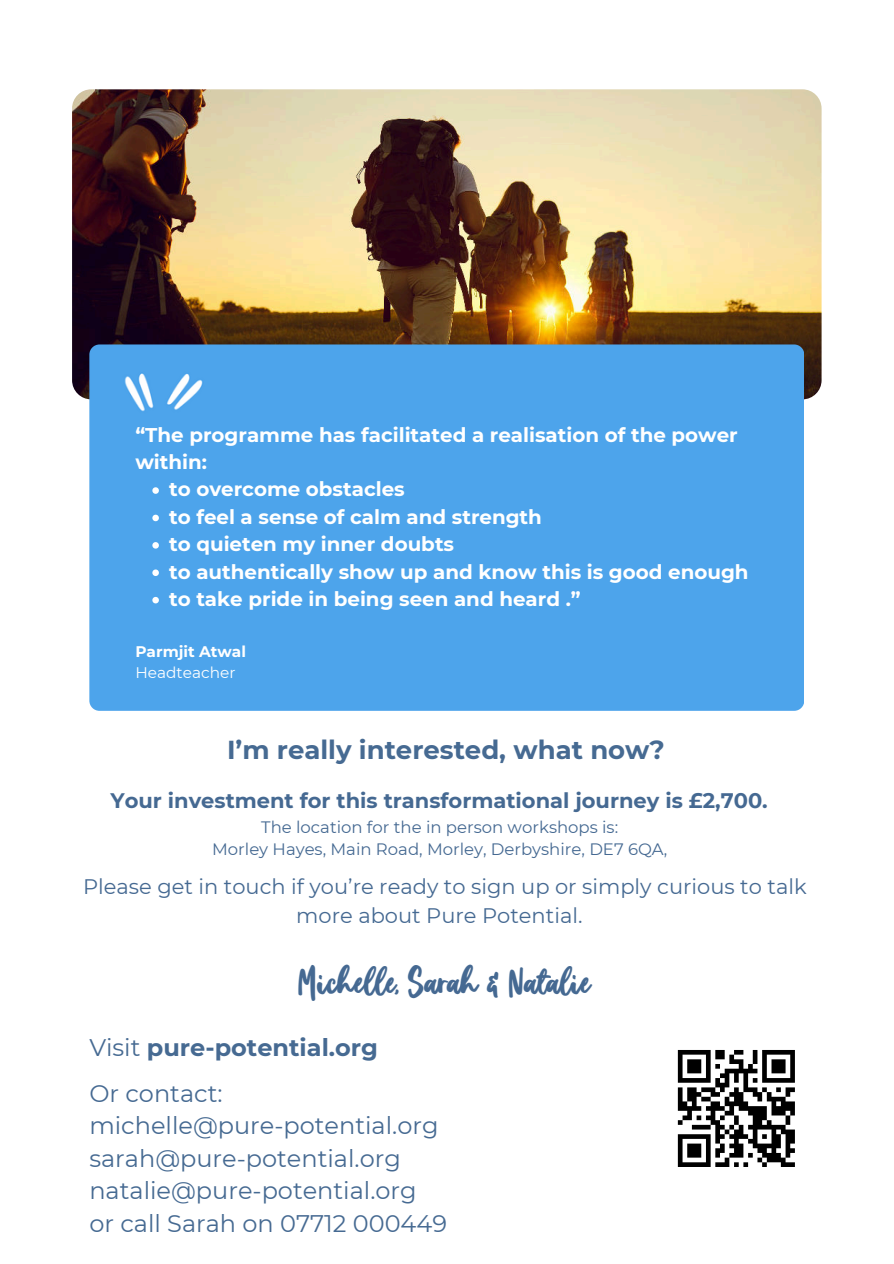
<style>
.page{position:relative;width:894px;height:1264px;background:#fff}
.page>*{position:absolute;margin:0;border:0;box-sizing:border-box;transform-origin:0 0}
.t1{font:31.5px "Homeday";color:#456992}
.t2{font:700 25.95px "Montserrat";color:#466a92}
.t3{font:24px/32.7px "Montserrat";color:#466a92}
.t4{font:700 24px "Montserrat";color:#466a92}
.t5{font:21px/29.2px "Montserrat";color:#456992;text-align:center}
.t6{font:700 21px "Montserrat";color:#456992}
.t7{font:700 19.8px "Montserrat";color:#fff}
.t8{font:16.5px/22.5px "Montserrat";color:#456992;text-align:center}
.t9{font:700 15.3px "Montserrat";color:#fff}
.t10{font:15.3px "Montserrat";color:#fff}
.s1{font-weight:400;font-size:37.2px;color:#fff}
.s2{font-weight:400}
</style>
<div class="page">
<img style="left:72px;top:89px;width:749px;height:310px;border-radius:19px">
<div style="left:89px;top:344px;width:714px;height:366px;background:#4da4eb;border-radius:10px"></div>
<img style="left:124px;top:373px;width:79px;height:38px">
<svg style="left:677px;top:1050px;width:117px;height:116px"></svg>
<svg style="left:780px;top:1162px;width:14px;height:4px"></svg>
<svg style="left:152px;top:487px;width:7px;height:7px"></svg>
<svg style="left:152px;top:514px;width:7px;height:7px"></svg>
<svg style="left:152px;top:542px;width:7px;height:6px"></svg>
<svg style="left:152px;top:569px;width:7px;height:7px"></svg>
<svg style="left:152px;top:597px;width:7px;height:6px"></svg>
<p class="t7" style="left:135px;top:420px;width:603px">“The programme has facilitated a realisation of the power</p>
<p class="t7" style="left:135px;top:448px;width:73px">within:</p>
<p class="t7" style="left:169px;top:475px;width:237px">to overcome obstacles</p>
<p class="t7" style="left:169px;top:502px;width:374px">to feel a sense of calm and strength</p>
<p class="t7" style="left:169px;top:530px;width:286px">to quieten my inner doubts</p>
<p class="t7" style="left:169px;top:557px;width:580px">to authentically show up and know this is good enough</p>
<p class="t7" style="left:169px;top:584px;width:413px">to take pride in being seen and heard .”</p>
<p class="t9" style="left:135px;top:640px;width:112px">Parmjit Atwal</p>
<p class="t10" style="left:135px;top:662px;width:102px">Headteacher</p>
<h2 class="t2" style="left:227px;top:731px;width:439px">I’m really interested, what now?</h2>
<p class="t6" style="left:110px;top:785px;width:658px">Your investment for this transformational journey is £2,700.</p>
<p class="t8" style="left:212px;top:815px;width:456px">The location for the in person workshops is:<br>Morley Hayes, Main Road, Morley, Derbyshire, DE7 6QA,</p>
<p class="t5" style="left:83px;top:871px;width:724px">Please get in touch if you’re ready to sign up or simply curious to talk more about Pure Potential.</p>
<h1 class="t1" style="left:299px;top:955px;width:292px">Michelle, Sarah &amp; Natalie</h1>
<p class="t4" style="left:-2px;top:1029px;width:381px"><span class="s1">more?</span><span class="s2">Visit</span> pure-potential.org</p>
<p class="t3" style="left:89px;top:1075px;width:359px">Or contact: michelle@pure-potential.org sarah@pure-potential.org natalie@pure-potential.org or call Sarah on 07712 000449</p>
</div>
